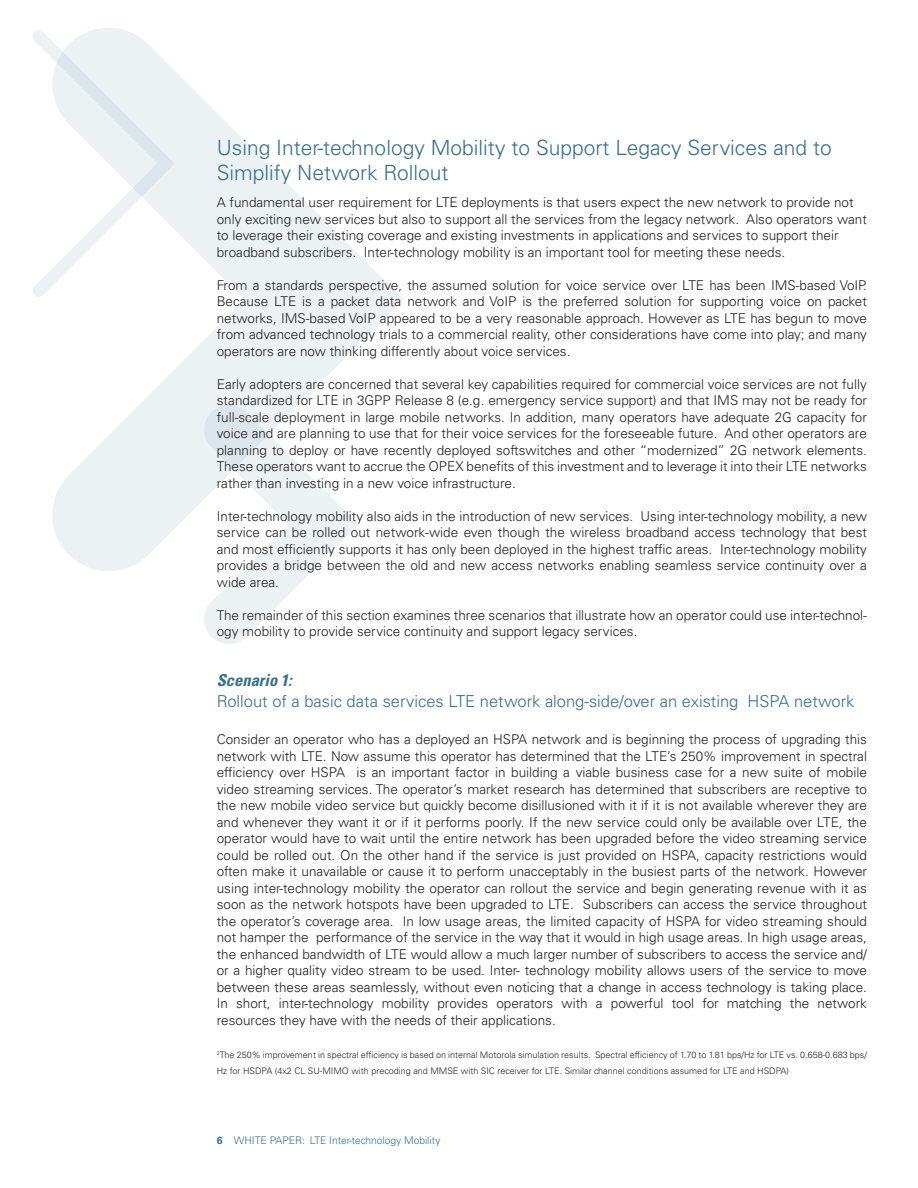
<style>
.page{position:relative;width:918px;height:1188px;background:#fff}
.page>*{position:absolute;margin:0;border:0;box-sizing:border-box;transform-origin:0 0}
.Body_copy{font:300 21px/25.2px "Univers LT Std";color:#386e8f}
.Body_copy-2{font:300 16.5px/21px "Univers LT Std";color:#386e8f}
.Body_copy-3{font:300 13.5px/16.5px "Univers LT Std";color:#231f20;text-align:justify}
.Descriptor{font:300 10.5px "Univers LT Std";color:#386e8f}
.Body_copy-4{font:300 9px/16.5px "Univers LT Std";color:#231f20}
.s1{font-weight:700;font-style:italic;font-stretch:condensed}
.s2{font-weight:700}
</style>
<div class="page">
<svg style="left:52px;top:28px;width:351px;height:543px"></svg>
<svg style="left:203px;top:403px;width:156px;height:241px"></svg>
<svg style="left:33px;top:30px;width:142px;height:267px"></svg>
<p class="Body_copy" style="left:217px;top:135px;width:617px">Using Inter-technology Mobility to Support Legacy Services and to<br>Simplify Network Rollout</p>
<p class="Body_copy-3" style="left:217px;top:194px;width:652px;text-align:left">A fundamental user requirement for LTE deployments is that users expect the new network to provide not only exciting new services but also to support all the services from the legacy network. Also operators want to leverage their existing coverage and existing investments in applications and services to support their broadband subscribers. Inter-technology mobility is an important tool for meeting these needs.</p>
<p class="Body_copy-3" style="left:217px;top:277px;width:652px">From a standards perspective, the assumed solution for voice service over LTE has been IMS-based VoIP.<br>Because LTE is a packet data network and VoIP is the preferred solution for supporting voice on packet networks, IMS-based VoIP appeared to be a very reasonable approach. However as LTE has begun to move from advanced technology trials to a commercial reality, other considerations have come into play; and many operators are now thinking differently about voice services.</p>
<p class="Body_copy-3" style="left:217px;top:376px;width:652px">Early adopters are concerned that several key capabilities required for commercial voice services are not fully standardized for LTE in 3GPP Release 8 (e.g. emergency service support) and that IMS may not be ready for full-scale deployment in large mobile networks. In addition, many operators have adequate 2G capacity for voice and are planning to use that for their voice services for the foreseeable future. And other operators are planning to deploy or have recently deployed softswitches and other “modernized” 2G network elements.<br>These operators want to accrue the OPEX benefits of this investment and to leverage it into their LTE networks rather than investing in a new voice infrastructure.</p>
<p class="Body_copy-3" style="left:217px;top:508px;width:652px">Inter-technology mobility also aids in the introduction of new services. Using inter-technology mobility, a new service can be rolled out network-wide even though the wireless broadband access technology that best and most efficiently supports it has only been deployed in the highest traffic areas. Inter-technology mobility provides a bridge between the old and new access networks enabling seamless service continuity over a wide area.</p>
<p class="Body_copy-3" style="left:217px;top:607px;width:652px">The remainder of this section examines three scenarios that illustrate how an operator could use inter-technol&shy;ogy mobility to provide service continuity and support legacy services.</p>
<p class="Body_copy-2" style="left:217px;top:670px;width:639px"><span class="s1">Scenario 1:<br></span>Rollout of a basic data services LTE network along-side/over an existing HSPA network</p>
<p class="Body_copy-3" style="left:217px;top:731px;width:652px">Consider an operator who has a deployed an HSPA network and is beginning the process of upgrading this network with LTE. Now assume this operator has determined that the LTE’s 250% improvement in spectral efficiency over HSPA is an important factor in building a viable business case for a new suite of mobile video streaming services. The operator’s market research has determined that subscribers are receptive to the new mobile video service but quickly become disillusioned with it if it is not available wherever they are and whenever they want it or if it performs poorly. If the new service could only be available over LTE, the operator would have to wait until the entire network has been upgraded before the video streaming service could be rolled out. On the other hand if the service is just provided on HSPA, capacity restrictions would often make it unavailable or cause it to perform unacceptably in the busiest parts of the network. However using inter-technology mobility the operator can rollout the service and begin generating revenue with it as soon as the network hotspots have been upgraded to LTE. Subscribers can access the service throughout the operator’s coverage area. In low usage areas, the limited capacity of HSPA for video streaming should not hamper the performance of the service in the way that it would in high usage areas. In high usage areas, the enhanced bandwidth of LTE would allow a much larger number of subscribers to access the service and/ or a higher quality video stream to be used. Inter- technology mobility allows users of the service to move between these areas seamlessly, without even noticing that a change in access technology is taking place.<br>In short, inter-technology mobility provides operators with a powerful tool for matching the network resources they have with the needs of their applications.</p>
<p class="Body_copy-4" style="left:217px;top:1046px;width:652px"><sup>2</sup>The 250% improvement in spectral efficiency is based on internal Motorola simulation results. Spectral efficiency of 1.70 to 1.81 bps/Hz for LTE vs. 0.658-0.683 bps/<br>Hz for HSDPA (4x2 CL SU-MIMO with precoding and MMSE with SIC receiver for LTE. Similar channel conditions assumed for LTE and HSDPA)</p>
<p class="Descriptor" style="left:217px;top:1134px;width:225px"><span class="s2">6</span> WHITE PAPER: LTE Inter-technology Mobility</p>
</div>
